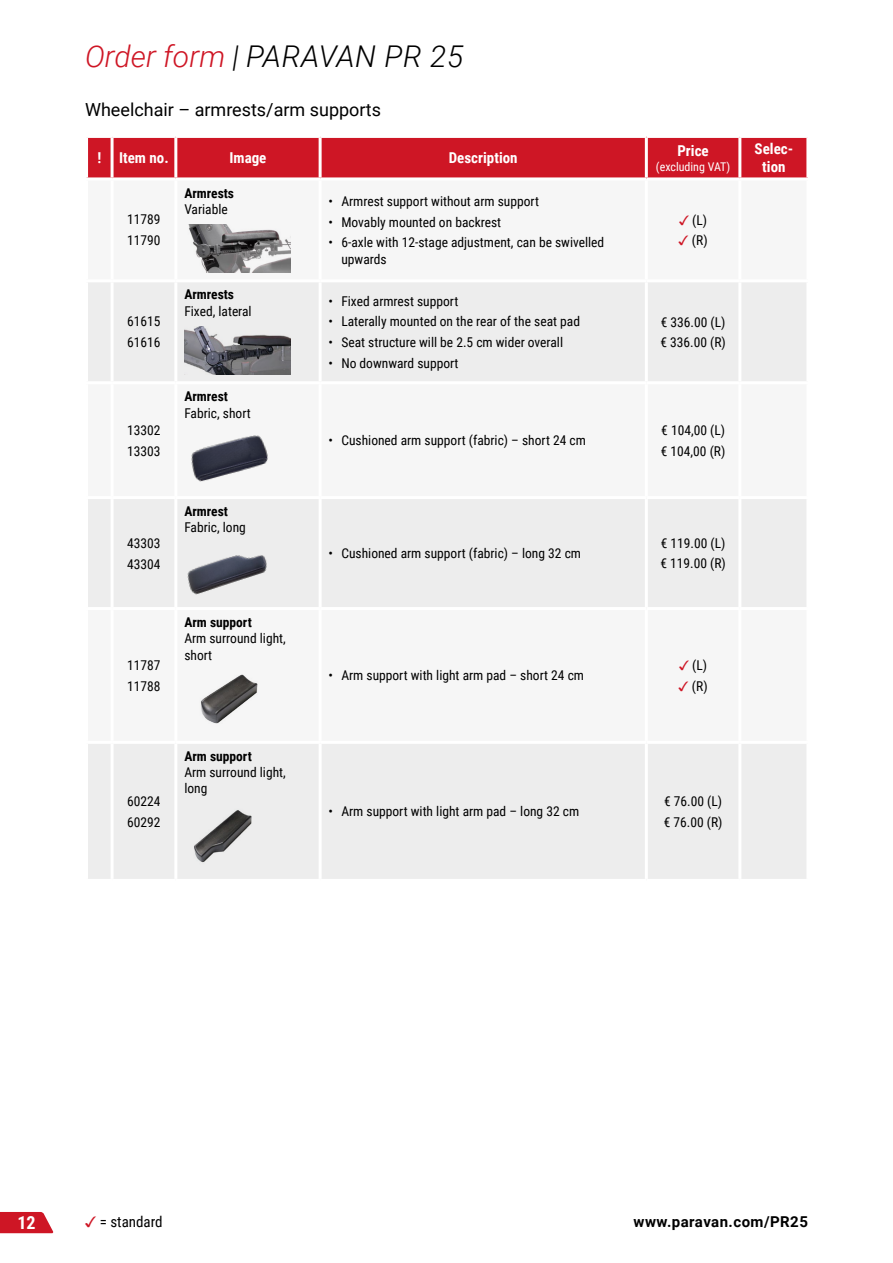
<style>
.page{position:relative;width:893px;height:1263px;background:#fff}
.page>*{position:absolute;margin:0;border:0;box-sizing:border-box;transform-origin:0 0}
.t1{font:italic 300 30px "Roboto";color:#000}
.t2{font:18px "Roboto";color:#000}
.t3{font:700 18px "Roboto Condensed";color:#fff}
.t4{font:700 15px/18px "Roboto Condensed";color:#fff;text-align:center}
.t5{font:700 15px "Roboto";letter-spacing:.03em;color:#000}
.t6{font:15px "Roboto Condensed";color:#000}
.t7{font:13.5px/21px "Roboto Condensed";color:#000}
.t8{font:700 13.5px "Roboto Condensed";color:#000}
.t9{font:12px "Roboto Condensed";color:#fff}
.s1{color:#ce1625}
.s2{font-family:"Arial Unicode MS";color:#ce1625}
</style>
<div class="page">
<svg style="left:0;top:1212px;width:54px;height:21px"></svg>
<div style="left:88px;top:138px;width:718px;height:39px;background:#ce1625"></div>
<svg style="left:88px;top:282px;width:718px;height:597px;fill:#ededed"></svg>
<hr style="left:111px;top:138px;width:3px;height:39px;background:#fff">
<hr style="left:174px;top:138px;width:3px;height:39px;background:#fff">
<hr style="left:319px;top:138px;width:3px;height:39px;background:#fff">
<hr style="left:645px;top:138px;width:3px;height:39px;background:#fff">
<hr style="left:738px;top:138px;width:3px;height:39px;background:#fff">
<hr style="left:111px;top:282px;width:3px;height:99px;background:#fff">
<hr style="left:174px;top:282px;width:3px;height:99px;background:#fff">
<hr style="left:319px;top:282px;width:3px;height:99px;background:#fff">
<hr style="left:645px;top:282px;width:3px;height:99px;background:#fff">
<hr style="left:738px;top:282px;width:3px;height:99px;background:#fff">
<hr style="left:85px;top:381px;width:27px;height:3px;background:#fff">
<hr style="left:112px;top:381px;width:64px;height:3px;background:#fff">
<hr style="left:111px;top:384px;width:3px;height:112px;background:#fff">
<hr style="left:176px;top:381px;width:144px;height:3px;background:#fff">
<hr style="left:174px;top:384px;width:3px;height:112px;background:#fff">
<hr style="left:320px;top:381px;width:326px;height:3px;background:#fff">
<hr style="left:319px;top:384px;width:3px;height:112px;background:#fff">
<hr style="left:646px;top:381px;width:94px;height:3px;background:#fff">
<hr style="left:645px;top:384px;width:3px;height:112px;background:#fff">
<hr style="left:740px;top:381px;width:69px;height:3px;background:#fff">
<hr style="left:738px;top:384px;width:3px;height:112px;background:#fff">
<hr style="left:85px;top:496px;width:27px;height:3px;background:#fff">
<hr style="left:112px;top:496px;width:64px;height:3px;background:#fff">
<hr style="left:111px;top:499px;width:3px;height:108px;background:#fff">
<hr style="left:176px;top:496px;width:144px;height:3px;background:#fff">
<hr style="left:174px;top:499px;width:3px;height:108px;background:#fff">
<hr style="left:320px;top:496px;width:326px;height:3px;background:#fff">
<hr style="left:319px;top:499px;width:3px;height:108px;background:#fff">
<hr style="left:646px;top:496px;width:94px;height:3px;background:#fff">
<hr style="left:645px;top:499px;width:3px;height:108px;background:#fff">
<hr style="left:740px;top:496px;width:69px;height:3px;background:#fff">
<hr style="left:738px;top:499px;width:3px;height:108px;background:#fff">
<hr style="left:85px;top:607px;width:27px;height:3px;background:#fff">
<hr style="left:112px;top:607px;width:64px;height:3px;background:#fff">
<hr style="left:111px;top:610px;width:3px;height:131px;background:#fff">
<hr style="left:176px;top:607px;width:144px;height:3px;background:#fff">
<hr style="left:174px;top:610px;width:3px;height:131px;background:#fff">
<hr style="left:320px;top:607px;width:326px;height:3px;background:#fff">
<hr style="left:319px;top:610px;width:3px;height:131px;background:#fff">
<hr style="left:646px;top:607px;width:94px;height:3px;background:#fff">
<hr style="left:645px;top:610px;width:3px;height:131px;background:#fff">
<hr style="left:740px;top:607px;width:69px;height:3px;background:#fff">
<hr style="left:738px;top:610px;width:3px;height:131px;background:#fff">
<hr style="left:85px;top:741px;width:27px;height:3px;background:#fff">
<hr style="left:112px;top:741px;width:64px;height:3px;background:#fff">
<hr style="left:111px;top:744px;width:3px;height:135px;background:#fff">
<hr style="left:176px;top:741px;width:144px;height:3px;background:#fff">
<hr style="left:174px;top:744px;width:3px;height:135px;background:#fff">
<hr style="left:320px;top:741px;width:326px;height:3px;background:#fff">
<hr style="left:319px;top:744px;width:3px;height:135px;background:#fff">
<hr style="left:646px;top:741px;width:94px;height:3px;background:#fff">
<hr style="left:645px;top:744px;width:3px;height:135px;background:#fff">
<hr style="left:740px;top:741px;width:69px;height:3px;background:#fff">
<hr style="left:738px;top:744px;width:3px;height:135px;background:#fff">
<img style="left:188px;top:225px;width:102px;height:47px">
<img style="left:184px;top:327px;width:106px;height:47px">
<img style="left:184px;top:429px;width:112px;height:60px">
<img style="left:184px;top:544px;width:97px;height:56px">
<img style="left:184px;top:671px;width:94px;height:62px">
<img style="left:184px;top:804px;width:97px;height:64px">
<h1 class="t1" style="left:85px;top:35px;width:380px"><span class="s1">Order form</span> | PARAVAN PR 25</h1>
<h2 class="t2" style="left:85px;top:97px;width:298px">Wheelchair – armrests/arm supports</h2>
<p class="t4" style="left:97px;top:148px;width:73px">! Item no.</p>
<p class="t4" style="left:229px;top:148px;width:38px">Image</p>
<p class="t4" style="left:449px;top:148px;width:70px">Description</p>
<p class="t7" style="left:127px;top:209px;width:35px">11789<br>11790</p>
<p class="t7" style="left:127px;top:311px;width:35px">61615<br>61616</p>
<p class="t8" style="left:184px;top:183px;width:51px">Armrests</p>
<p class="t7" style="left:184px;top:198px;width:45px">Variable</p>
<p class="t8" style="left:184px;top:285px;width:51px">Armrests</p>
<p class="t7" style="left:184px;top:300px;width:69px">Fixed, lateral</p>
<p class="t8" style="left:184px;top:387px;width:45px">Armrest</p>
<p class="t7" style="left:184px;top:402px;width:68px">Fabric, short</p>
<p class="t7" style="left:329px;top:190px;width:212px">• Armrest support without arm support</p>
<p class="t7" style="left:329px;top:211px;width:174px">• Movably mounted on backrest</p>
<p class="t7" style="left:341px;top:234px;width:264px;line-height:16.5px;text-indent:-13px">• 6-axle with 12-stage adjustment, can be swivelled upwards</p>
<p class="t7" style="left:329px;top:290px;width:131px">• Fixed armrest support</p>
<p class="t7" style="left:329px;top:311px;width:253px">• Laterally mounted on the rear of the seat pad</p>
<p class="t7" style="left:329px;top:331px;width:236px">• Seat structure will be 2.5 cm wider overall</p>
<p class="t7" style="left:329px;top:352px;width:131px">• No downward support</p>
<p class="t4" style="left:677px;top:141px;width:33px">Price</p>
<p class="t9" style="left:656px;top:158px;width:76px">(excluding VAT)</p>
<p class="t7" style="left:679px;top:209px;width:30px"><span class="s2">✓</span> (L)</p>
<p class="t7" style="left:679px;top:229px;width:30px"><span class="s2">✓</span> (R)</p>
<p class="t7" style="left:660px;top:311px;width:67px;line-height:20.4px">€ 336.00 (L) € 336.00 (R)</p>
<p class="t7" style="left:127px;top:419px;width:35px">13302<br>13303</p>
<p class="t7" style="left:329px;top:429px;width:259px">• Cushioned arm support (fabric) – short 24 cm</p>
<p class="t7" style="left:661px;top:419px;width:66px">€ 104,00 (L) € 104,00 (R)</p>
<p class="t7" style="left:127px;top:532px;width:35px">43303<br>43304</p>
<p class="t8" style="left:184px;top:502px;width:45px">Armrest</p>
<p class="t7" style="left:184px;top:517px;width:63px">Fabric, long</p>
<p class="t7" style="left:329px;top:542px;width:254px">• Cushioned arm support (fabric) – long 32 cm</p>
<p class="t7" style="left:660px;top:532px;width:67px">€ 119.00 (L) € 119.00 (R)</p>
<p class="t7" style="left:127px;top:655px;width:35px;line-height:20.4px">11787<br>11788</p>
<p class="t8" style="left:184px;top:613px;width:69px">Arm support</p>
<p class="t7" style="left:184px;top:630px;width:103px;line-height:16.2px">Arm surround light, short</p>
<p class="t7" style="left:329px;top:665px;width:257px">• Arm support with light arm pad – short 24 cm</p>
<p class="t7" style="left:679px;top:654px;width:30px"><span class="s2">✓</span> (L)</p>
<p class="t7" style="left:679px;top:675px;width:30px"><span class="s2">✓</span> (R)</p>
<p class="t7" style="left:127px;top:791px;width:35px;line-height:20.4px">60224<br>60292</p>
<p class="t8" style="left:184px;top:747px;width:69px">Arm support</p>
<p class="t7" style="left:184px;top:764px;width:103px;line-height:16.2px">Arm surround light, long</p>
<p class="t7" style="left:329px;top:801px;width:252px">• Arm support with light arm pad – long 32 cm</p>
<p class="t7" style="left:664px;top:791px;width:60px;line-height:20.4px">€ 76.00 (L) € 76.00 (R)</p>
<p class="t4" style="left:755px;top:139px;width:40px">Selec&shy;tion</p>
<p class="t6" style="left:85px;top:1211px;width:79px"><span class="s2">✓</span> = standard</p>
<h2 class="t3" style="left:18px;top:1210px;width:20px">12</h2>
<p class="t5" style="left:634px;top:1211px;width:176px">www.paravan.com/PR25</p>
</div>
